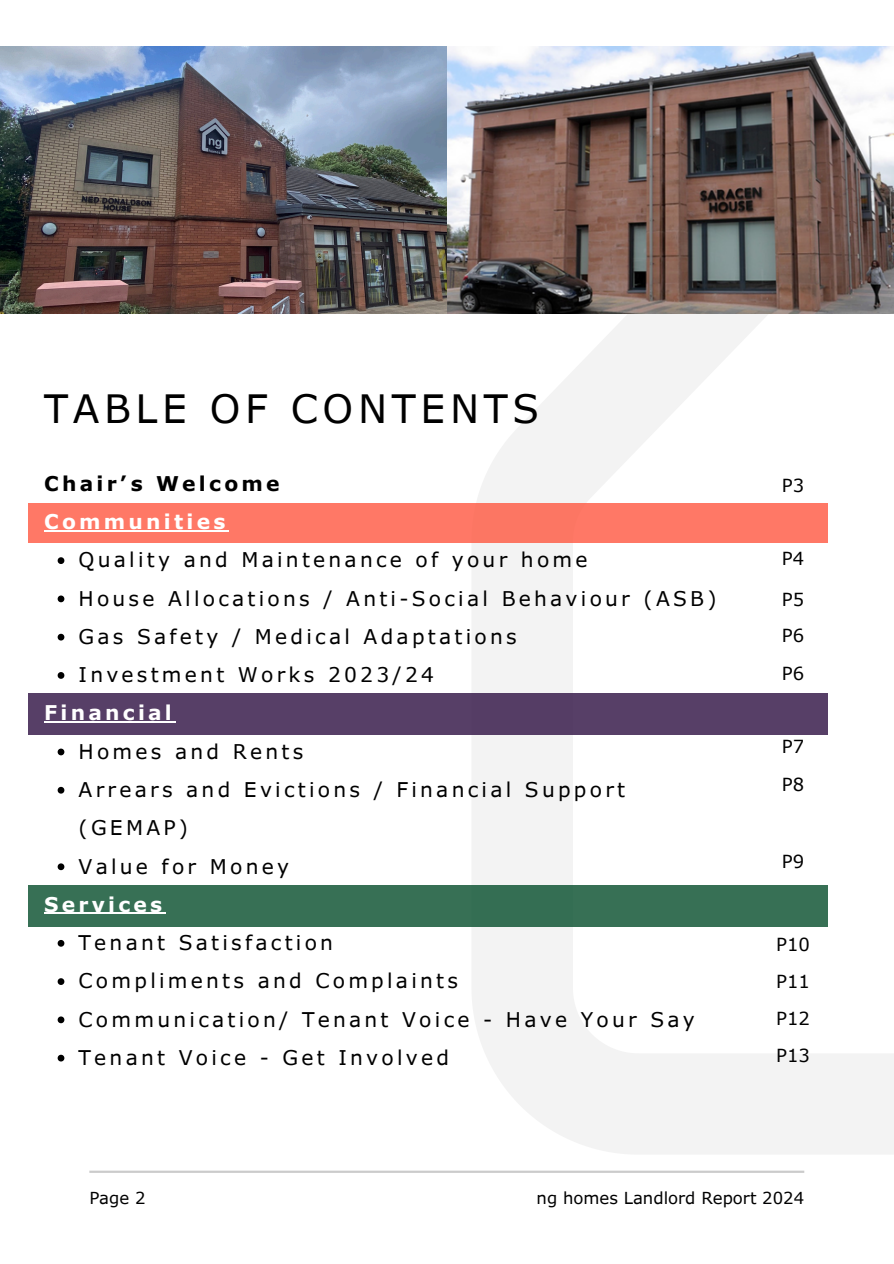
<style>
.page{position:relative;width:894px;height:1264px;background:#fff}
.page>*{position:absolute;margin:0;border:0;box-sizing:border-box;transform-origin:0 0}
.t1{font:39px "Verdana Pro";letter-spacing:.12em;color:#000}
.t2{font:20.25px/38.2px "Verdana Pro";letter-spacing:.16em;color:#000}
.t3{font:700 20.25px/38.2px "Verdana Pro";letter-spacing:.16em;color:#000}
.t4{font:700 20.25px "Verdana Pro";letter-spacing:.16em;color:#fff}
.t5{font:18px "Verdana Pro";color:#000}
.t6{font:16.5px "Verdana Pro";color:#000001}
.s1{color:#fff}
</style>
<div class="page">
<svg style="left:471px;top:46px;width:422px;height:1108px"></svg>
<img style="left:0;top:47px;width:893px;height:266px">
<hr style="left:89px;top:1170px;width:715px;height:2px;background:#cbcbcb">
<div style="left:28px;top:885px;width:799px;height:41px;background:#377055"></div>
<div style="left:28px;top:693px;width:799px;height:41px;background:#573f67"></div>
<div style="left:28px;top:503px;width:799px;height:40px;background:#ff7866"></div>
<hr style="left:44px;top:530px;width:185px;height:1px;background:#fff">
<svg style="left:58px;top:557px;width:6px;height:7px"></svg>
<svg style="left:58px;top:595px;width:6px;height:7px"></svg>
<svg style="left:58px;top:633px;width:6px;height:7px"></svg>
<svg style="left:58px;top:672px;width:6px;height:6px"></svg>
<hr style="left:44px;top:721px;width:131px;height:1px;background:#fff">
<svg style="left:58px;top:748px;width:6px;height:7px"></svg>
<svg style="left:58px;top:786px;width:6px;height:7px"></svg>
<svg style="left:58px;top:863px;width:6px;height:7px"></svg>
<hr style="left:44px;top:912px;width:121px;height:2px;background:#fff">
<svg style="left:58px;top:940px;width:6px;height:6px"></svg>
<svg style="left:58px;top:978px;width:6px;height:6px"></svg>
<svg style="left:58px;top:1016px;width:6px;height:7px"></svg>
<svg style="left:58px;top:1054px;width:6px;height:7px"></svg>
<h2 class="t1" style="left:44px;top:384px;width:496px">TABLE OF CONTENTS</h2>
<p class="t3" style="left:44px;top:463px;width:237px">Chair’s Welcome<br><span class="s1">Communities</span></p>
<p class="t2" style="left:79px;top:540px;width:510px">Quality and Maintenance of your home</p>
<p class="t2" style="left:79px;top:578px;width:639px">House Allocations / Anti-Social Behaviour (ASB)</p>
<p class="t2" style="left:79px;top:616px;width:439px">Gas Safety / Medical Adaptations</p>
<h2 class="t2" style="left:79px;top:655px;width:357px">Investment Works 2023/24</h2>
<p class="t4" style="left:44px;top:700px;width:129px">Financial</p>
<p class="t2" style="left:79px;top:731px;width:226px">Homes and Rents</p>
<p class="t2" style="left:79px;top:769px;width:548px">Arrears and Evictions / Financial Support (GEMAP)</p>
<h2 class="t2" style="left:79px;top:846px;width:212px">Value for Money</h2>
<p class="t4" style="left:44px;top:891px;width:120px">Services</p>
<p class="t2" style="left:79px;top:922px;width:256px">Tenant Satisfaction</p>
<p class="t2" style="left:79px;top:961px;width:381px">Compliments and Complaints</p>
<p class="t2" style="left:79px;top:999px;width:617px">Communication/ Tenant Voice - Have Your Say</p>
<h4 class="t2" style="left:79px;top:1037px;width:372px">Tenant Voice - Get Involved</h4>
<h4 class="t5" style="left:781px;top:473px;width:24px">P3</h4>
<h4 class="t5" style="left:781px;top:546px;width:24px">P4</h4>
<h4 class="t5" style="left:781px;top:588px;width:24px">P5</h4>
<h4 class="t5" style="left:781px;top:624px;width:24px">P6</h4>
<h4 class="t5" style="left:781px;top:662px;width:24px">P6</h4>
<h4 class="t5" style="left:781px;top:734px;width:24px">P7</h4>
<h4 class="t5" style="left:781px;top:773px;width:24px">P8</h4>
<h4 class="t5" style="left:781px;top:850px;width:24px">P9</h4>
<h4 class="t5" style="left:775px;top:932px;width:35px">P10</h4>
<h4 class="t5" style="left:775px;top:969px;width:35px">P11</h4>
<h4 class="t5" style="left:775px;top:1006px;width:35px">P12</h4>
<p class="t5" style="left:775px;top:1043px;width:35px">P13</p>
<p class="t6" style="left:89px;top:1187px;width:58px">Page 2</p>
<h1 class="t6" style="left:536px;top:1187px;width:269px">ng homes Landlord Report 2024</h1>
</div>
